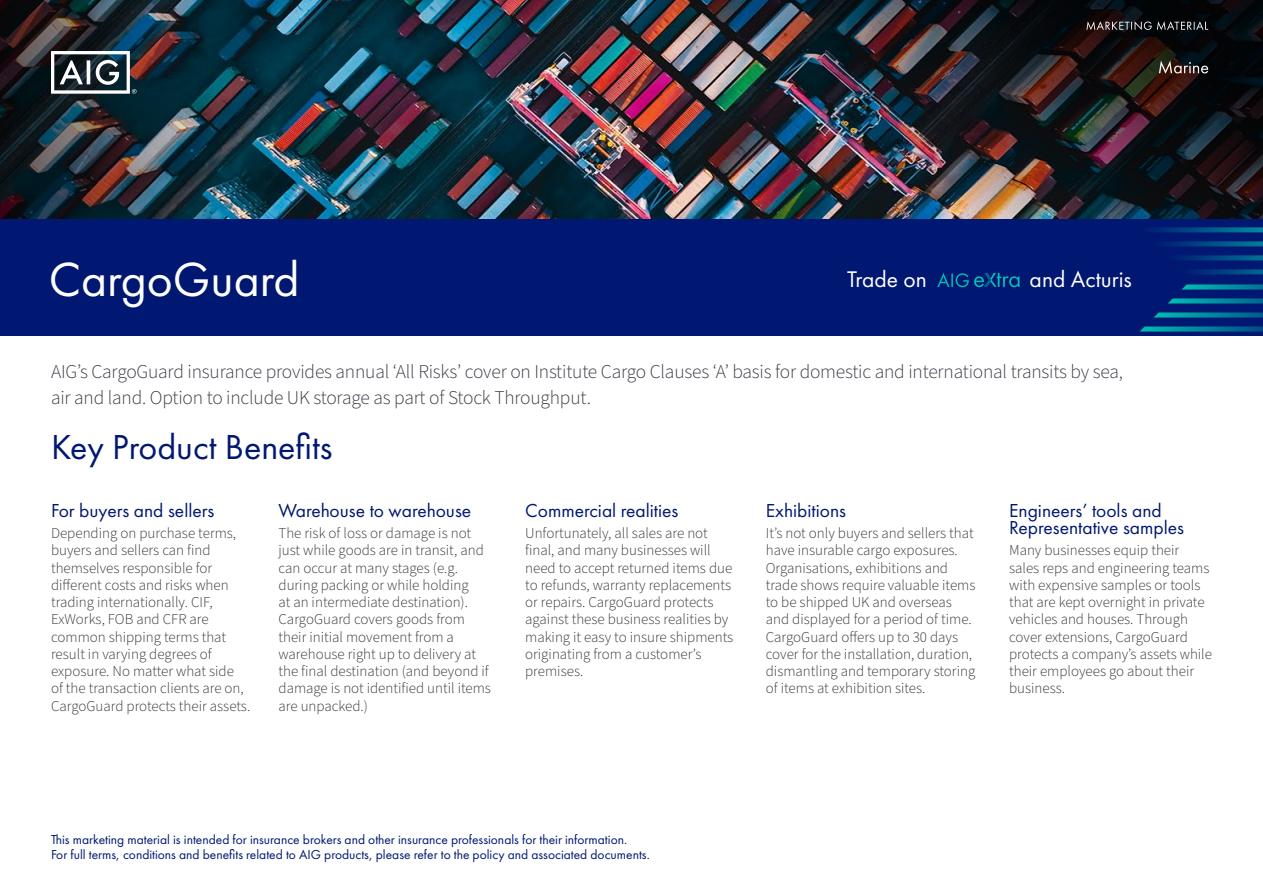
<style>
.page{position:relative;width:1263px;height:893px;background:#fff}
.page>*{position:absolute;margin:0;border:0;box-sizing:border-box;transform-origin:0 0}
.Main_Header{font:49.8px "Futura PT";color:#fff}
.section_head{font:36px "Futura PT";color:#001871}
.Trade_On_Strapline{font:23.55px "Futura PT";color:#fff}
.Intro_Copy{font:300 19.5px/25.5px "Source Sans Pro";letter-spacing:-.01em;color:#343741}
.t1{font:19.5px/17.2px "Futura PT";color:#001871}
.Body_Copy_Bullets{font:300 15px/17.2px "Source Sans Pro";color:#313136}
.foot_mark{font:13.5px/15px "Futura PT";color:#001871}
</style>
<div class="page">
<img style="left:361px;top:0;width:281px;height:220px">
<img style="left:0;top:0;width:361px;height:220px">
<img style="left:642px;top:0;width:621px;height:220px">
<div style="left:0;top:220px;width:1263px;height:116px;background:#001871"></div>
<img style="left:1140px;top:326px;width:123px;height:6px">
<img style="left:1154px;top:312px;width:109px;height:6px">
<img style="left:1168px;top:298px;width:95px;height:6px">
<img style="left:1182px;top:284px;width:81px;height:6px">
<img style="left:1192px;top:269px;width:71px;height:5px">
<img style="left:1178px;top:255px;width:85px;height:5px">
<img style="left:1165px;top:241px;width:98px;height:5px">
<img style="left:1151px;top:227px;width:112px;height:5px">
<svg style="left:51px;top:51px;width:86px;height:43px"></svg>
<svg style="left:937px;top:273px;width:82px;height:14px"></svg>
<svg style="left:1086px;top:21px;width:122px;height:9px"></svg>
<svg style="left:1159px;top:61px;width:49px;height:13px"></svg>
<h1 class="Main_Header" style="left:49px;top:250px;width:252px">CargoGuard</h1>
<p class="Trade_On_Strapline" style="left:847px;top:265px;width:81px">Trade on</p>
<p class="Trade_On_Strapline" style="left:1030px;top:265px;width:104px">and Acturis</p>
<p class="Intro_Copy" style="left:51px;top:360px;width:1073px">AIG’s CargoGuard insurance provides annual ‘All Risks’ cover on Institute Cargo Clauses ‘A’ basis for domestic and international transits by sea, air and land. Option to include UK storage as part of Stock Throughput.</p>
<h2 class="section_head" style="left:51px;top:426px;width:283px">Key Product Benefits</h2>
<h3 class="t1" style="left:51px;top:501px;width:165px">For buyers and sellers</h3>
<p class="Body_Copy_Bullets" style="left:51px;top:525px;width:201px">Depending on purchase terms, buyers and sellers can find themselves responsible for different costs and risks when trading internationally. CIF,<br>ExWorks, FOB and CFR are common shipping terms that result in varying degrees of exposure. No matter what side<br>of the transaction clients are on,<br>CargoGuard protects their assets.</p>
<h3 class="t1" style="left:278px;top:501px;width:194px">Warehouse to warehouse</h3>
<p class="Body_Copy_Bullets" style="left:278px;top:525px;width:214px">The risk of loss or damage is not just while goods are in transit, and can occur at many stages (e.g. during packing or while holding<br>at an intermediate destination).<br>CargoGuard covers goods from their initial movement from a warehouse right up to delivery at the final destination (and beyond if damage is not identified until items are unpacked.)</p>
<h3 class="t1" style="left:525px;top:501px;width:155px">Commercial realities</h3>
<p class="Body_Copy_Bullets" style="left:525px;top:525px;width:210px">Unfortunately, all sales are not final, and many businesses will need to accept returned items due to refunds, warranty replacements or repairs. CargoGuard protects against these business realities by making it easy to insure shipments originating from a customer’s premises.</p>
<h3 class="t1" style="left:766px;top:501px;width:82px">Exhibitions</h3>
<p class="Body_Copy_Bullets" style="left:766px;top:525px;width:211px">It’s not only buyers and sellers that have insurable cargo exposures.<br>Organisations, exhibitions and trade shows require valuable items to be shipped UK and overseas and displayed for a period of time.<br>CargoGuard offers up to 30 days cover for the installation, duration, dismantling and temporary storing of items at exhibition sites.</p>
<h3 class="t1" style="left:1009px;top:501px;width:177px">Engineers’ tools and<br>Representative samples</h3>
<p class="Body_Copy_Bullets" style="left:1009px;top:542px;width:204px">Many businesses equip their sales reps and engineering teams with expensive samples or tools that are kept overnight in private vehicles and houses. Through cover extensions, CargoGuard protects a company’s assets while their employees go about their business.</p>
<p class="foot_mark" style="left:51px;top:832px;width:600px">This marketing material is intended for insurance brokers and other insurance professionals for their information.<br>For full terms, conditions and benefits related to AIG products, please refer to the policy and associated documents.</p>
</div>
